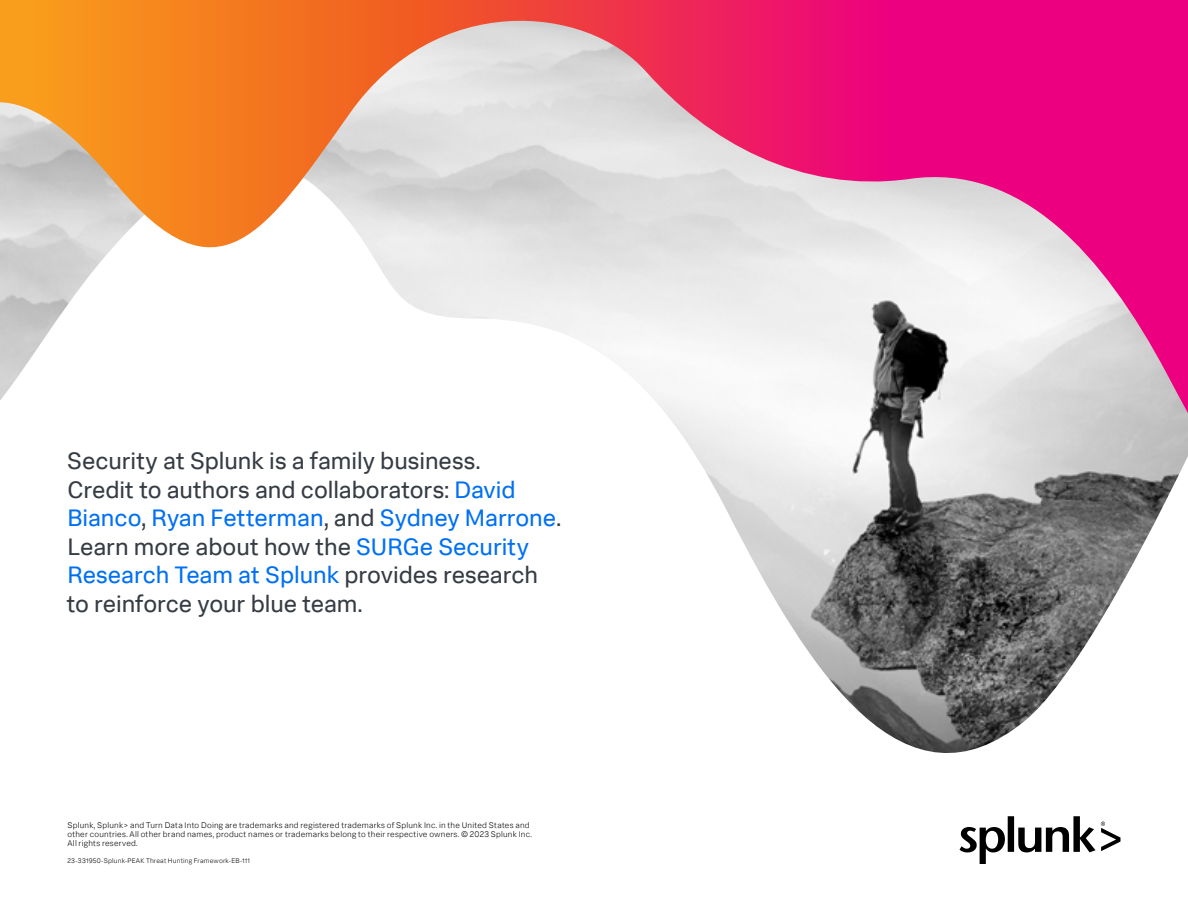
<style>
.page{position:relative;width:1188px;height:918px;background:#fff}
.page>*{position:absolute;margin:0;border:0;box-sizing:border-box;transform-origin:0 0}
.t1{font:24px/28.5px "Splunk Data Sans Pro";letter-spacing:-.005em;color:#363c44}
.t2{font:300 8.25px/8.6px "Splunk Data Sans Pro";letter-spacing:.025em;color:#000}
.t3{font:300 6.75px "Splunk Data Sans Pro";letter-spacing:.025em;color:#000}
.s1{color:#0070f3}
</style>
<div class="page">
<img style="left:666px;top:413px;width:522px;height:340px">
<svg style="left:0;top:0;width:1188px;height:413px"></svg>
<svg style="left:960px;top:816px;width:160px;height:48px"></svg>
<p class="t1" style="left:67px;top:446px;width:496px">Security at Splunk is a family business.<br>Credit to authors and collaborators: <span class="s1">David Bianco</span>, <span class="s1">Ryan Fetterman</span>, and <span class="s1">Sydney Marrone</span>.<br>Learn more about how the <span class="s1">SURGe Security Research Team at Splunk</span> provides research to reinforce your blue team.</p>
<p class="t2" style="left:68px;top:821px;width:466px">Splunk, Splunk&gt; and Turn Data Into Doing are trademarks and registered trademarks of Splunk Inc. in the United States and other countries. All other brand names, product names or trademarks belong to their respective owners. © 2023 Splunk Inc.<br>All rights reserved.</p>
<p class="t3" style="left:68px;top:857px;width:184px">23-331950-Splunk-PEAK Threat Hunting Framework-EB-111</p>
</div>
